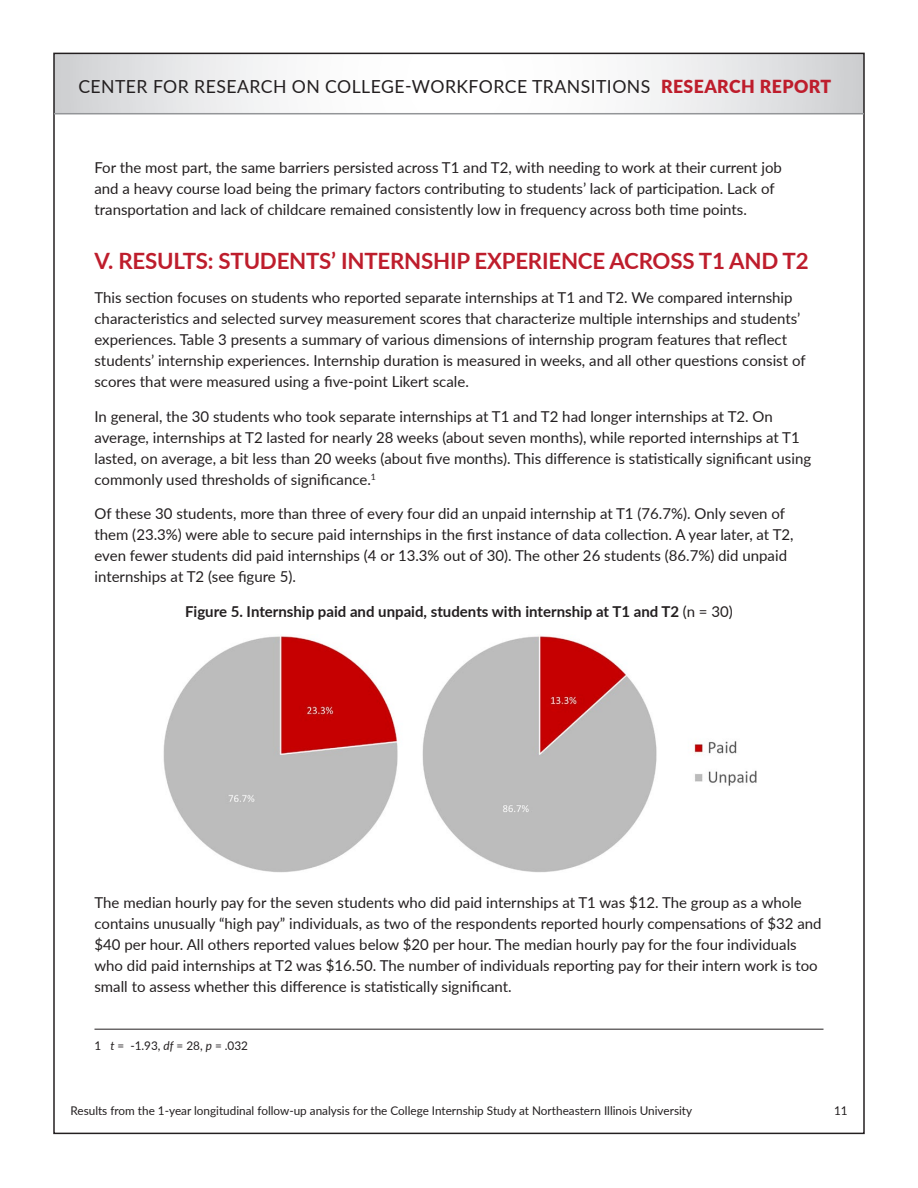
<style>
.page{position:relative;width:918px;height:1188px;background:#fff}
.page>*{position:absolute;margin:0;border:0;box-sizing:border-box;transform-origin:0 0}
.t1{font:700 22.5px "Lato";letter-spacing:-.01em;color:#be1d2c}
.t2{font:18px "Lato";letter-spacing:.025em;color:#231f20}
.P-body{font:15px/21px "Lato";color:#231f20}
.Figure-Table{font:700 15px "Lato";color:#231f20}
.footnote_line{font:12px "Lato";color:#231f20}
.s1{font-weight:900;color:#be1d2c}
.s2{font-weight:400}
.s3{font-style:italic}
</style>
<div class="page">
<svg style="left:56px;top:56px;width:806px;height:57px"></svg>
<hr style="left:54px;top:113px;width:810px;height:1px;background:#939598">
<img style="left:163px;top:636px;width:594px;height:237px">
<hr style="left:94px;top:1029px;width:730px;height:1px;background:#231f20">
<p class="t2" style="left:78px;top:74px;width:755px">CENTER FOR RESEARCH ON COLLEGE-WORKFORCE TRANSITIONS <span class="s1">RESEARCH REPORT</span></p>
<p class="P-body" style="left:94px;top:156px;width:689px">For the most part, the same barriers persisted across T1 and T2, with needing to work at their current job and a heavy course load being the primary factors contributing to students’ lack of participation. Lack of transportation and lack of childcare remained consistently low in frequency across both time points.</p>
<h2 class="t1" style="left:94px;top:244px;width:716px">V. RESULTS: STUDENTS’ INTERNSHIP EXPERIENCE ACROSS T1 AND T2</h2>
<p class="P-body" style="left:94px;top:287px;width:713px">This section focuses on students who reported separate internships at T1 and T2. We compared internship characteristics and selected survey measurement scores that characterize multiple internships and students’ experiences. Table 3 presents a summary of various dimensions of internship program features that reflect students’ internship experiences. Internship duration is measured in weeks, and all other questions consist of scores that were measured using a five-point Likert scale.</p>
<p class="P-body" style="left:94px;top:405px;width:718px">In general, the 30 students who took separate internships at T1 and T2 had longer internships at T2. On average, internships at T2 lasted for nearly 28 weeks (about seven months), while reported internships at T1 lasted, on average, a bit less than 20 weeks (about five months). This difference is statistically significant using commonly used thresholds of significance.<sup>1</sup></p>
<p class="P-body" style="left:94px;top:503px;width:701px">Of these 30 students, more than three of every four did an unpaid internship at T1 (76.7%). Only seven of them (23.3%) were able to secure paid internships in the first instance of data collection. A year later, at T2, even fewer students did paid internships (4 or 13.3% out of 30). The other 26 students (86.7%) did unpaid internships at T2 (see figure 5).</p>
<p class="Figure-Table" style="left:185px;top:600px;width:549px">Figure 5. Internship paid and unpaid, students with internship at T1 and T2 <span class="s2">(n = 30)</span></p>
<p class="P-body" style="left:94px;top:891px;width:729px">The median hourly pay for the seven students who did paid internships at T1 was $12. The group as a whole contains unusually “high pay” individuals, as two of the respondents reported hourly compensations of $32 and $40 per hour. All others reported values below $20 per hour. The median hourly pay for the four individuals who did paid internships at T2 was $16.50. The number of individuals reporting pay for their intern work is too small to assess whether this difference is statistically significant.</p>
<p class="footnote_line" style="left:94px;top:1037px;width:155px">1 <span class="s3">t</span> = -1.93, <span class="s3">df</span> = 28, <span class="s3">p</span> = .032</p>
<p class="footnote_line" style="left:71px;top:1102px;width:623px">Results from the 1-year longitudinal follow-up analysis for the College Internship Study at Northeastern Illinois University</p>
<p class="footnote_line" style="left:834px;top:1102px;width:15px">11</p>
</div>
